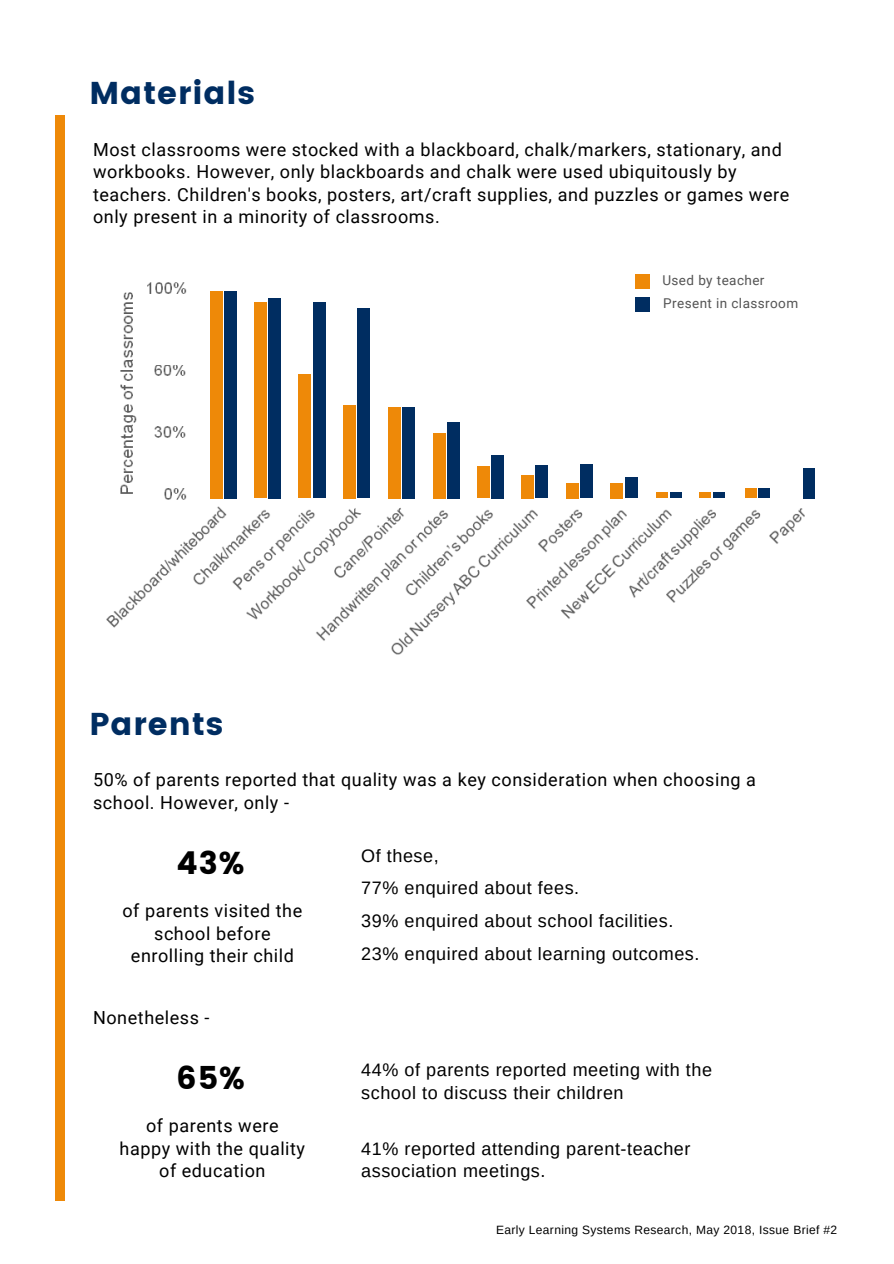
<style>
.page{position:relative;width:894px;height:1264px;background:#fff}
.page>*{position:absolute;margin:0;border:0;box-sizing:border-box;transform-origin:0 0}
.t1{font:31.5px "Poppins";letter-spacing:.03em;color:#002d61}
.t2{font:31.5px "Poppins";color:#000}
.t3{font:18px/22.5px "Roboto";letter-spacing:.03em;color:#000}
.t4{font:18px/32.7px "Arimo";letter-spacing:.03em;color:#000}
.t5{font:13.5px/23.1px "Roboto";letter-spacing:.03em;color:#545454}
.t6{font:12px "Arimo";letter-spacing:.03em;color:#000}
</style>
<div class="page">
<div style="left:56px;top:115px;width:9px;height:1086px;background:#ee8908"></div>
<img style="left:106px;top:274px;width:699px;height:381px">
<div style="left:196px;top:275px;width:633px;height:225px;background:#fff"></div>
<div style="left:656px;top:492px;width:11px;height:6px;background:#ee8908"></div>
<div style="left:669px;top:492px;width:12px;height:6px;background:#002d61"></div>
<div style="left:210px;top:291px;width:12px;height:207px;background:#ee8908"></div>
<div style="left:224px;top:291px;width:12px;height:207px;background:#002d61"></div>
<div style="left:254px;top:302px;width:12px;height:196px;background:#ee8908"></div>
<div style="left:268px;top:298px;width:13px;height:200px;background:#002d61"></div>
<div style="left:298px;top:374px;width:13px;height:124px;background:#ee8908"></div>
<div style="left:313px;top:302px;width:12px;height:196px;background:#002d61"></div>
<div style="left:343px;top:405px;width:13px;height:93px;background:#ee8908"></div>
<div style="left:357px;top:309px;width:13px;height:189px;background:#002d61"></div>
<div style="left:388px;top:407px;width:12px;height:91px;background:#ee8908"></div>
<div style="left:402px;top:407px;width:12px;height:91px;background:#002d61"></div>
<div style="left:447px;top:422px;width:12px;height:76px;background:#002d61"></div>
<div style="left:432px;top:433px;width:13px;height:65px;background:#ee8908"></div>
<div style="left:477px;top:466px;width:13px;height:32px;background:#ee8908"></div>
<div style="left:491px;top:454px;width:13px;height:44px;background:#002d61"></div>
<div style="left:521px;top:475px;width:13px;height:23px;background:#ee8908"></div>
<div style="left:535px;top:465px;width:13px;height:33px;background:#002d61"></div>
<div style="left:566px;top:482px;width:12px;height:16px;background:#ee8908"></div>
<div style="left:580px;top:464px;width:12px;height:34px;background:#002d61"></div>
<div style="left:610px;top:483px;width:13px;height:15px;background:#ee8908"></div>
<div style="left:624px;top:477px;width:13px;height:21px;background:#002d61"></div>
<div style="left:699px;top:492px;width:11px;height:6px;background:#ee8908"></div>
<div style="left:713px;top:492px;width:11px;height:6px;background:#002d61"></div>
<div style="left:745px;top:489px;width:11px;height:9px;background:#ee8908"></div>
<div style="left:758px;top:489px;width:11px;height:9px;background:#002d61"></div>
<div style="left:802px;top:468px;width:12px;height:30px;background:#002d61"></div>
<div style="left:153px;top:443px;width:33px;height:41px;background:#fff"></div>
<div style="left:153px;top:382px;width:33px;height:43px;background:#fff"></div>
<div style="left:153px;top:300px;width:33px;height:64px;background:#fff"></div>
<div style="left:635px;top:274px;width:14px;height:15px;background:#ee8908"></div>
<div style="left:635px;top:297px;width:14px;height:15px;background:#002d61"></div>
<h1 class="t1" style="left:89px;top:75px;width:167px">Materials</h1>
<p class="t3" style="left:93px;top:138px;width:697px">Most classrooms were stocked with a blackboard, chalk/markers, stationary, and workbooks. However, only blackboards and chalk were used ubiquitously by teachers. Children's books, posters, art/craft supplies, and puzzles or games were only present in a minority of classrooms.</p>
<p class="t5" style="left:662px;top:269px;width:137px">Used by teacher<br>Present in classroom</p>
<h1 class="t1" style="left:89px;top:706px;width:135px">Parents</h1>
<p class="t3" style="left:93px;top:768px;width:664px">50% of parents reported that quality was a key consideration when choosing a school. However, only -</p>
<h1 class="t2" style="left:177px;top:845px;width:69px">43%</h1>
<p class="t3" style="left:122px;top:899px;width:181px;text-align:center">of parents visited the school before enrolling their child</p>
<p class="t4" style="left:361px;top:839px;width:339px">Of these,<br>77% enquired about fees.<br>39% enquired about school facilities.<br>23% enquired about learning outcomes.</p>
<p class="t3" style="left:93px;top:1006px;width:118px">Nonetheless -</p>
<h1 class="t2" style="left:177px;top:1059px;width:70px">65%</h1>
<p class="t3" style="left:120px;top:1114px;width:187px;text-align:center">of parents were happy with the quality of education</p>
<p class="t4" style="left:361px;top:1058px;width:352px;line-height:22.5px">44% of parents reported meeting with the school to discuss their children</p>
<p class="t4" style="left:361px;top:1137px;width:330px;line-height:22.5px">41% reported attending parent-teacher association meetings.</p>
<p class="t6" style="left:496px;top:1223px;width:342px">Early Learning Systems Research, May 2018, Issue Brief #2</p>
</div>
